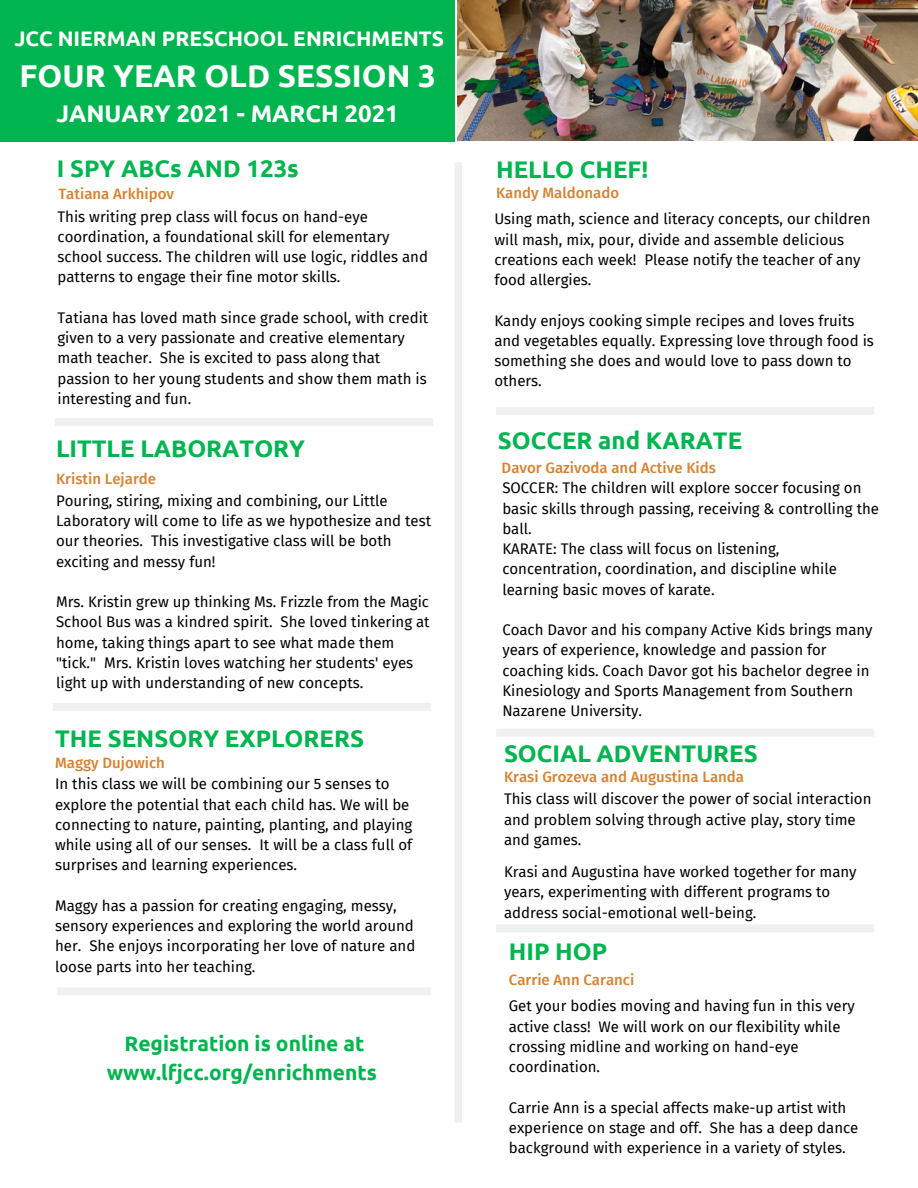
<style>
.page{position:relative;width:918px;height:1188px;background:#fff}
.page>*{position:absolute;margin:0;border:0;box-sizing:border-box;transform-origin:0 0}
.t1{font:700 31.5px "Ubuntu";color:#fff}
.t2{font:700 24px "Ubuntu";color:#00b550}
.t3{font:700 24px "Ubuntu";color:#fff}
.t4{font:700 21px/29px "Ubuntu";color:#00b550;text-align:center}
.t5{font:700 21px "Ubuntu";color:#fff}
.t6{font:15px/20.2px "Fira Sans";color:#000}
.t7{font:500 15px "Fira Sans";color:#d68230}
</style>
<div class="page">
<div style="left:496px;top:407px;width:378px;height:8px;background:#eff0f2"></div>
<div style="left:455px;top:162px;width:7px;height:961px;background:#eff0f2"></div>
<div style="left:55px;top:418px;width:378px;height:8px;background:#eff0f2"></div>
<div style="left:0;top:0;width:455px;height:141px;background:#00b550"></div>
<img style="left:457px;top:0;width:461px;height:141px">
<div style="left:53px;top:703px;width:378px;height:8px;background:#eff0f2"></div>
<div style="left:496px;top:729px;width:378px;height:7px;background:#eff0f2"></div>
<div style="left:58px;top:988px;width:372px;height:7px;background:#eff0f2"></div>
<div style="left:496px;top:925px;width:378px;height:7px;background:#eff0f2"></div>
<p class="t5" style="left:14px;top:27px;width:431px">JCC NIERMAN PRESCHOOL ENRICHMENTS</p>
<p class="t1" style="left:19px;top:57px;width:418px">FOUR YEAR OLD SESSION 3</p>
<p class="t3" style="left:56px;top:100px;width:344px">JANUARY 2021 - MARCH 2021</p>
<p class="t2" style="left:57px;top:155px;width:244px">I SPY ABCs AND 123s</p>
<p class="t7" style="left:58px;top:185px;width:117px">Tatiana Arkhipov</p>
<p class="t6" style="left:58px;top:207px;width:372px">This writing prep class will focus on hand-eye coordination, a foundational skill for elementary school success. The children will use logic, riddles and patterns to engage their fine motor skills.</p>
<p class="t6" style="left:58px;top:308px;width:372px">Tatiana has loved math since grade school, with credit given to a very passionate and creative elementary math teacher. She is excited to pass along that passion to her young students and show them math is interesting and fun.</p>
<p class="t2" style="left:56px;top:435px;width:251px">LITTLE LABORATORY</p>
<p class="t7" style="left:56px;top:470px;width:102px">Kristin Lejarde</p>
<p class="t6" style="left:56px;top:491px;width:377px">Pouring, stiring, mixing and combining, our Little Laboratory will come to life as we hypothesize and test our theories. This investigative class will be both exciting and messy fun!</p>
<p class="t6" style="left:56px;top:592px;width:375px">Mrs. Kristin grew up thinking Ms. Frizzle from the Magic School Bus was a kindred spirit. She loved tinkering at home, taking things apart to see what made them "tick." Mrs. Kristin loves watching her students' eyes light up with understanding of new concepts.</p>
<p class="t2" style="left:55px;top:725px;width:310px">THE SENSORY EXPLORERS</p>
<p class="t7" style="left:55px;top:753px;width:111px">Maggy Dujowich</p>
<p class="t6" style="left:55px;top:774px;width:359px">In this class we will be combining our 5 senses to explore the potential that each child has. We will be connecting to nature, painting, planting, and playing while using all of our senses. It will be a class full of surprises and learning experiences.</p>
<p class="t6" style="left:55px;top:896px;width:362px">Maggy has a passion for creating engaging, messy, sensory experiences and exploring the world around her. She enjoys incorporating her love of nature and loose parts into her teaching.</p>
<p class="t4" style="left:107px;top:1029px;width:272px">Registration is online at www.lfjcc.org/enrichments</p>
<p class="t2" style="left:496px;top:156px;width:154px">HELLO CHEF!</p>
<p class="t7" style="left:496px;top:184px;width:125px">Kandy Maldonado</p>
<p class="t6" style="left:494px;top:209px;width:378px">Using math, science and literacy concepts, our children will mash, mix, pour, divide and assemble delicious creations each week! Please notify the teacher of any food allergies.</p>
<p class="t6" style="left:494px;top:310px;width:381px">Kandy enjoys cooking simple recipes and loves fruits and vegetables equally. Expressing love through food is something she does and would love to pass down to others.</p>
<p class="t2" style="left:498px;top:426px;width:246px">SOCCER and KARATE</p>
<p class="t7" style="left:502px;top:459px;width:216px">Davor Gazivoda and Active Kids</p>
<p class="t6" style="left:502px;top:478px;width:378px">SOCCER: The children will explore soccer focusing on basic skills through passing, receiving &amp; controlling the ball.</p>
<p class="t6" style="left:502px;top:539px;width:336px">KARATE: The class will focus on listening, concentration, coordination, and discipline while learning basic moves of karate.</p>
<p class="t6" style="left:502px;top:620px;width:372px">Coach Davor and his company Active Kids brings many years of experience, knowledge and passion for coaching kids. Coach Davor got his bachelor degree in Kinesiology and Sports Management from Southern Nazarene University.</p>
<p class="t2" style="left:504px;top:740px;width:255px">SOCIAL ADVENTURES</p>
<p class="t7" style="left:504px;top:768px;width:242px">Krasi Grozeva and Augustina Landa</p>
<p class="t6" style="left:504px;top:789px;width:369px">This class will discover the power of social interaction and problem solving through active play, story time and games.</p>
<p class="t6" style="left:504px;top:862px;width:354px">Krasi and Augustina have worked together for many years, experimenting with different programs to address social-emotional well-being.</p>
<p class="t2" style="left:509px;top:937px;width:100px">HIP HOP</p>
<p class="t7" style="left:509px;top:971px;width:127px">Carrie Ann Caranci</p>
<p class="t6" style="left:509px;top:996px;width:348px">Get your bodies moving and having fun in this very active class! We will work on our flexibility while crossing midline and working on hand-eye coordination.</p>
<p class="t6" style="left:509px;top:1097px;width:351px">Carrie Ann is a special affects make-up artist with experience on stage and off. She has a deep dance background with experience in a variety of styles.</p>
</div>
